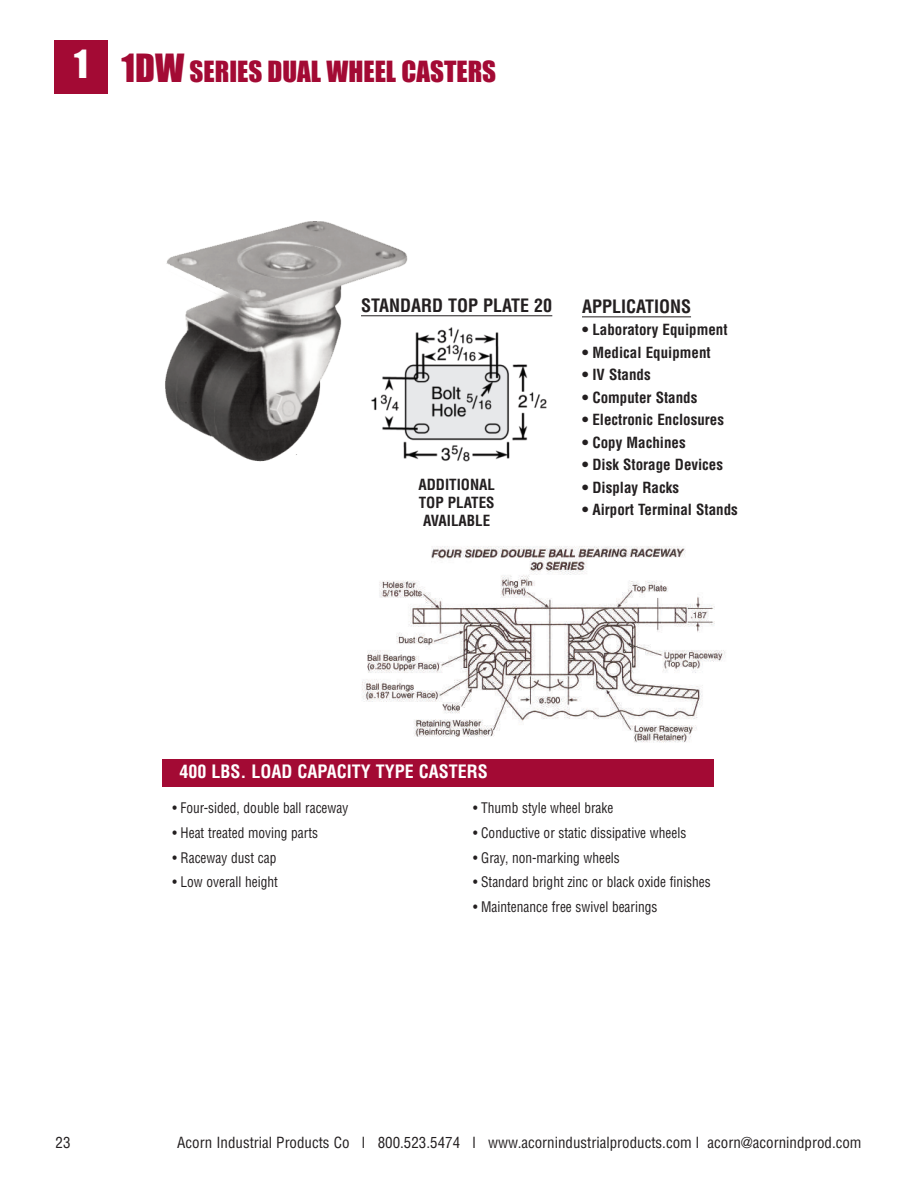
<style>
.page{position:relative;width:918px;height:1188px;background:#fff}
.page>*{position:absolute;margin:0;border:0;box-sizing:border-box;transform-origin:0 0}
.t1{font:36px "Impact";color:#fff}
.t2{font:27px "Impact";color:#a30a34}
.t3{font:700 condensed 18px "Helvetica";color:#231f20}
.t4{font:700 condensed 18px "Helvetica";color:#fff}
.t5{font:700 condensed 15px/18px "Helvetica";color:#231f20;text-align:justify}
.t6{font:condensed 15px "Helvetica";color:#231f20}
.t7{font:condensed 14.25px "Helvetica";color:#231f20;scale:.94 1}
.s1{font-size:36px}
</style>
<div class="page">
<div style="left:54px;top:40px;width:54px;height:54px;background:#a30a34"></div>
<img style="left:165px;top:221px;width:246px;height:241px">
<img style="left:362px;top:546px;width:364px;height:197px">
<hr style="left:582px;top:316px;width:109px;height:1px;background:#231f20">
<img style="left:368px;top:324px;width:179px;height:138px">
<hr style="left:361px;top:315px;width:191px;height:1px;background:#231f20">
<div style="left:162px;top:759px;width:552px;height:28px;background:#a30a34"></div>
<h1 class="t1" style="left:74px;top:45px;width:15px">1</h1>
<h2 class="t2" style="left:122px;top:57px;width:376px"><span class="s1">1DW</span> SERIES DUAL WHEEL CASTERS</h2>
<p class="t3" style="left:361px;top:295px;width:192px">STANDARD TOP PLATE 20</p>
<p class="t5" style="left:418px;top:476px;width:78px">ADDITIONAL TOP PLATES AVAILABLE</p>
<p class="t3" style="left:582px;top:296px;width:111px">APPLICATIONS</p>
<p class="t5" style="left:582px;top:321px;width:147px">• Laboratory Equipment</p>
<p class="t5" style="left:582px;top:343px;width:130px">• Medical Equipment</p>
<p class="t5" style="left:582px;top:366px;width:70px">• IV Stands</p>
<p class="t5" style="left:582px;top:388px;width:117px">• Computer Stands</p>
<p class="t5" style="left:582px;top:411px;width:144px">• Electronic Enclosures</p>
<p class="t5" style="left:582px;top:433px;width:105px">• Copy Machines</p>
<p class="t5" style="left:582px;top:456px;width:143px">• Disk Storage Devices</p>
<p class="t5" style="left:582px;top:478px;width:99px">• Display Racks</p>
<p class="t5" style="left:582px;top:501px;width:157px">• Airport Terminal Stands</p>
<p class="t4" style="left:180px;top:761px;width:310px">400 LBS. LOAD CAPACITY TYPE CASTERS</p>
<p class="t7" style="left:172px;top:800px;width:189px">• Four-sided, double ball raceway</p>
<p class="t7" style="left:172px;top:825px;width:156px">• Heat treated moving parts</p>
<p class="t7" style="left:172px;top:849px;width:112px">• Raceway dust cap</p>
<p class="t7" style="left:172px;top:874px;width:114px">• Low overall height</p>
<p class="t7" style="left:473px;top:800px;width:151px">• Thumb style wheel brake</p>
<p class="t7" style="left:473px;top:825px;width:228px">• Conductive or static dissipative wheels</p>
<p class="t7" style="left:473px;top:849px;width:158px">• Gray, non-marking wheels</p>
<p class="t7" style="left:473px;top:874px;width:254px">• Standard bright zinc or black oxide finishes</p>
<p class="t7" style="left:473px;top:898px;width:198px">• Maintenance free swivel bearings</p>
<p class="t6" style="left:56px;top:1134px;width:16px">23</p>
<p class="t6" style="left:177px;top:1134px;width:686px">Acorn Industrial Products Co l 800.523.5474 l www.acornindustrialproducts.com l acorn@acornindprod.com</p>
</div>
